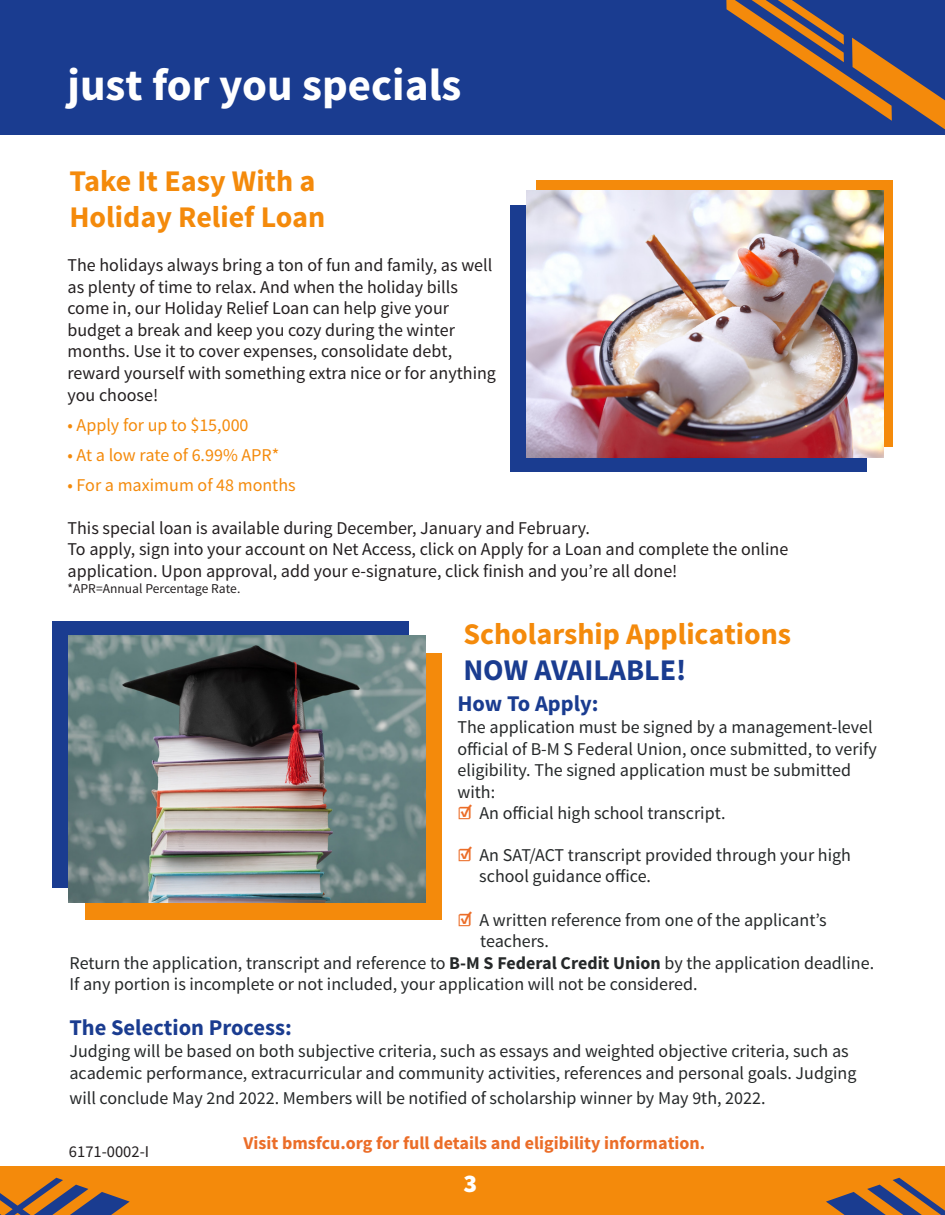
<style>
.page{position:relative;width:945px;height:1215px;background:#fff}
.page>*{position:absolute;margin:0;border:0;box-sizing:border-box;transform-origin:0 0}
.t1{font:700 45px "Source Sans Pro";color:#fff}
.t2{font:700 30px "Source Sans Pro";color:#f48a0b}
.t3{font:700 30px "Source Sans Pro";color:#1a3c90}
.t4{font:900 25.5px "Source Sans Pro";color:#fff}
.t5{font:700 22.5px "Source Sans Pro";color:#1a3c90}
.t6{font:18px/21.6px "Source Sans Pro";color:#252829}
.t7{font:18px/21.6px "Source Sans Pro";color:#231f20}
.t8{font:18px "Source Sans Pro";color:#f48a0b}
.t9{font:700 18px "Source Sans Pro";color:#eb6d28}
.t10{font:16.5px "Source Sans Pro";color:#231f20}
.t11{font:13.5px "Source Sans Pro";color:#231f20}
.s1{font-weight:700;color:#eb6d28}
.s2{font-weight:700}
</style>
<div class="page">
<div style="left:0;top:0;width:17px;height:135px;background:#1a3c90"></div>
<div style="left:17px;top:0;width:928px;height:135px;background:#1a3c90"></div>
<div style="left:536px;top:180px;width:357px;height:267px;background:#f48a0b"></div>
<div style="left:85px;top:653px;width:357px;height:267px;background:#f48a0b"></div>
<div style="left:52px;top:621px;width:357px;height:267px;background:#1a3c90"></div>
<div style="left:510px;top:205px;width:356px;height:267px;background:#1a3c90"></div>
<div style="left:0;top:1167px;width:945px;height:48px;background:#f48a0b"></div>
<svg style="left:726px;top:0;width:219px;height:130px"></svg>
<svg style="left:826px;top:1178px;width:119px;height:37px"></svg>
<svg style="left:0;top:1178px;width:130px;height:37px"></svg>
<img style="left:527px;top:191px;width:357px;height:267px">
<img style="left:69px;top:636px;width:357px;height:267px">
<p class="t1" style="left:68px;top:56px;width:396px">just for you specials</p>
<p class="t2" style="left:69px;top:162px;width:248px">Take It Easy With a</p>
<p class="t2" style="left:69px;top:198px;width:257px">Holiday Relief Loan</p>
<p class="t7" style="left:68px;top:254px;width:426px">The holidays always bring a ton of fun and family, as well as plenty of time to relax. And when the holiday bills come in, our Holiday Relief Loan can help give your</p>
<p class="t7" style="left:68px;top:319px;width:430px">budget a break and keep you cozy during the winter months. Use it to cover expenses, consolidate debt, reward yourself with something extra nice or for anything you choose!</p>
<p class="t8" style="left:68px;top:413px;width:183px">• Apply for up to $15,000</p>
<p class="t8" style="left:68px;top:443px;width:213px">• At a low rate of 6.99% APR*</p>
<p class="t8" style="left:68px;top:473px;width:230px">• For a maximum of 48 months</p>
<p class="t7" style="left:68px;top:517px;width:524px">This special loan is available during December, January and February.</p>
<p class="t7" style="left:68px;top:539px;width:722px">To apply, sign into your account on Net Access, click on Apply for a Loan and complete the online</p>
<p class="t7" style="left:68px;top:560px;width:611px">application. Upon approval, add your e-signature, click finish and you’re all done!</p>
<p class="t11" style="left:68px;top:580px;width:174px">*APR=Annual Percentage Rate.</p>
<p class="t2" style="left:463px;top:614px;width:329px">Scholarship Applications</p>
<p class="t3" style="left:463px;top:650px;width:224px">NOW AVAILABLE!</p>
<p class="t5" style="left:458px;top:690px;width:143px">How To Apply:</p>
<p class="t6" style="left:458px;top:717px;width:421px">The application must be signed by a management-level official of B-M S Federal Union, once submitted, to verify eligibility. The signed application must be submitted with:</p>
<p class="t6" style="left:458px;top:803px;width:270px"><span class="s1">☑</span> An official high school transcript.</p>
<p class="t6" style="left:458px;top:844px;width:395px"><span class="s1">☑</span> An SAT/ACT transcript provided through your high</p>
<p class="t6" style="left:479px;top:866px;width:173px">school guidance office.</p>
<p class="t6" style="left:458px;top:909px;width:371px"><span class="s1">☑</span> A written reference from one of the applicant’s</p>
<p class="t6" style="left:480px;top:931px;width:70px">teachers.</p>
<p class="t6" style="left:69px;top:952px;width:806px">Return the application, transcript and reference to <span class="s2">B-M S Federal Credit Union</span> by the application deadline.<br>If any portion is incomplete or not included, your application will not be considered.</p>
<p class="t5" style="left:69px;top:1014px;width:224px">The Selection Process:</p>
<p class="t6" style="left:69px;top:1041px;width:789px">Judging will be based on both subjective criteria, such as essays and weighted objective criteria, such as academic performance, extracurricular and community activities, references and personal goals. Judging</p>
<p class="t6" style="left:69px;top:1087px;width:698px">will conclude May 2nd 2022. Members will be notified of scholarship winner by May 9th, 2022.</p>
<p class="t9" style="left:244px;top:1131px;width:463px">Visit bmsfcu.org for full details and eligibility information.</p>
<p class="t10" style="left:69px;top:1142px;width:82px">6171-0002-I</p>
<p class="t4" style="left:463px;top:1167px;width:15px">3</p>
</div>
